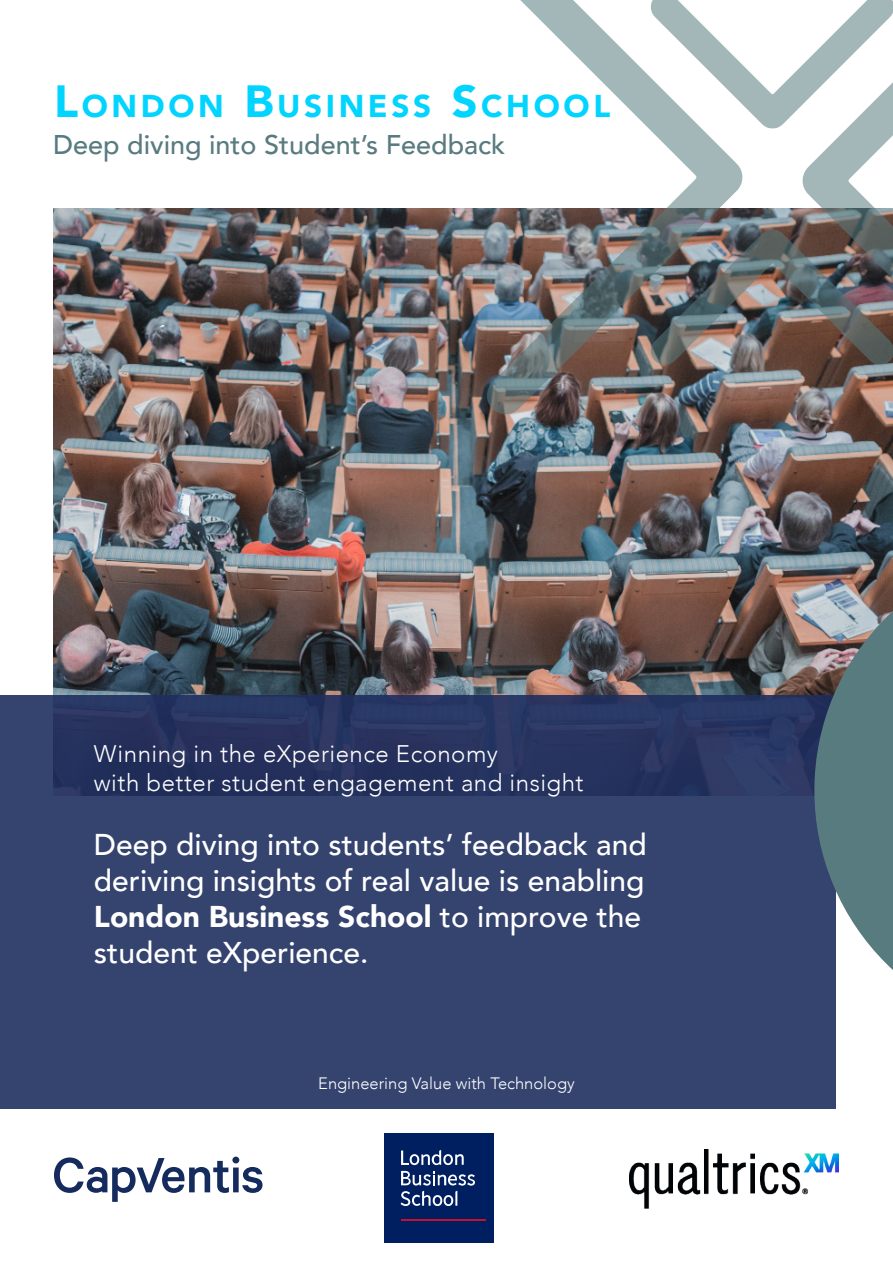
<style>
.page{position:relative;width:893px;height:1263px;background:#fff}
.page>*{position:absolute;margin:0;border:0;box-sizing:border-box;transform-origin:0 0}
.t1{font:900 31.5px "Avenir";letter-spacing:.115em;color:#00d4ff}
.t2{font:500 30px "Avenir";color:#fff}
.t3{font:900 30px "Avenir";color:#fff}
.t4{font:500 27px "Avenir";color:#587b7f}
.t5{font:300 24px "Avenir";letter-spacing:.02em;color:#fff}
.t6{font:300 16.5px "Avenir";color:#fff}
.s1{font-size:45px}
.s2{font-weight:500}
</style>
<div class="page">
<img style="left:53px;top:208px;width:839px;height:488px">
<div style="left:0;top:696px;width:836px;height:413px;background:linear-gradient(to bottom,#2b3864,#394773)"></div>
<svg style="left:54px;top:1156px;width:209px;height:46px"></svg>
<img style="left:486px;top:0;width:258px;height:419px">
<img style="left:648px;top:0;width:245px;height:418px">
<img style="left:630px;top:1149px;width:208px;height:60px">
<svg style="left:814px;top:545px;width:79px;height:490px;background:#768890"></svg>
<div style="left:384px;top:1133px;width:109px;height:110px;background:#001f61"></div>
<hr style="left:401px;top:1218px;width:85px;height:2px;background:#c70f2e">
<svg style="left:401px;top:1150px;width:63px;height:15px"></svg>
<svg style="left:401px;top:1171px;width:74px;height:35px"></svg>
<p class="t1" style="left:54px;top:79px;width:555px"><span class="s1">L</span>ONDON <span class="s1">B</span>USINESS <span class="s1">S</span>CHOOL</p>
<p class="t4" style="left:53px;top:122px;width:454px">Deep diving into Student’s Feedback</p>
<p class="t5" style="left:94px;top:740px;width:406px">Winning in the eXperience Economy</p>
<p class="t5" style="left:94px;top:768px;width:491px">with better student engagement and insight</p>
<p class="t2" style="left:94px;top:818px;width:554px">Deep diving into students’ feedback and</p>
<p class="t2" style="left:94px;top:854px;width:552px">deriving insights of real value is enabling</p>
<p class="t3" style="left:94px;top:891px;width:549px">London Business School <span class="s2">to improve the</span></p>
<p class="t2" style="left:94px;top:926px;width:276px">student eXperience.</p>
<p class="t6" style="left:318px;top:1073px;width:258px">Engineering Value with Technology</p>
</div>
